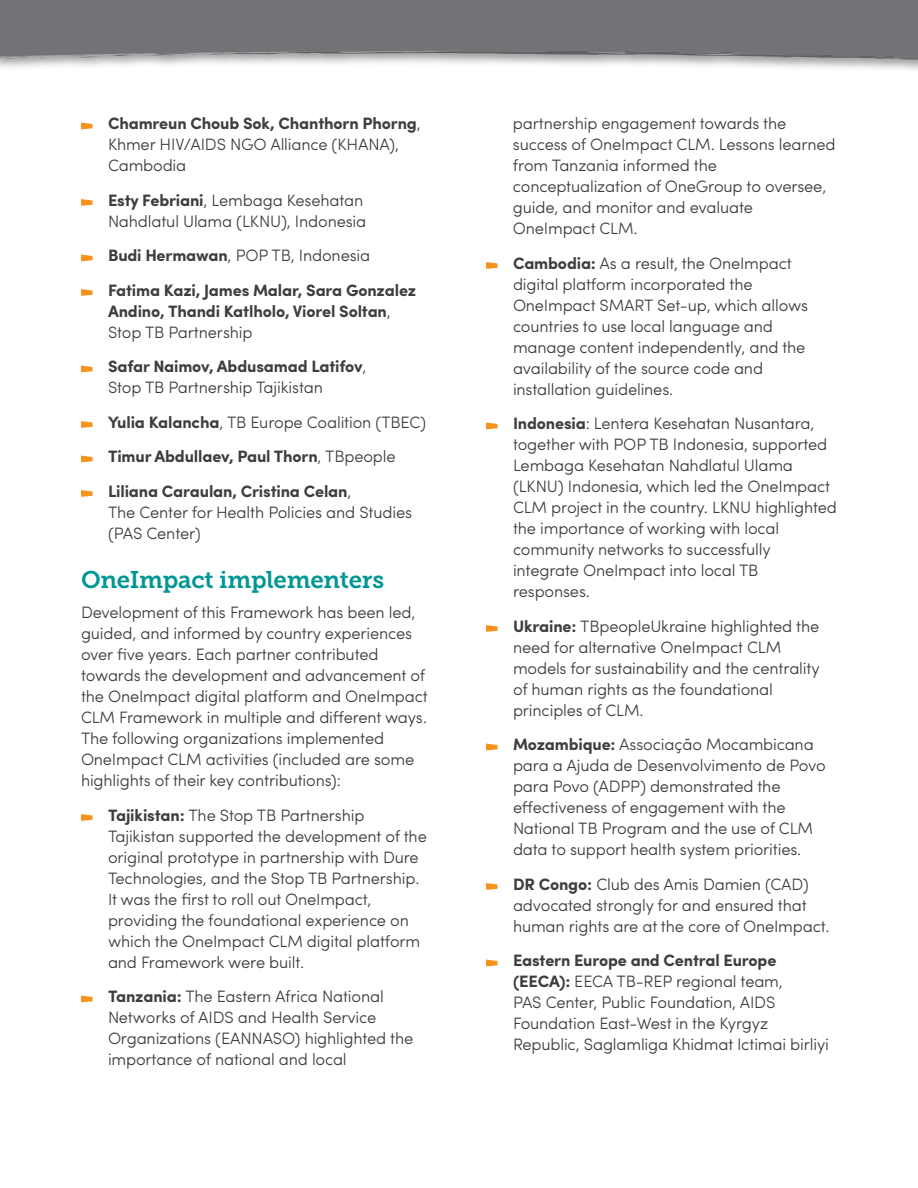
<style>
.page{position:relative;width:918px;height:1188px;background:#fff}
.page>*{position:absolute;margin:0;border:0;box-sizing:border-box;transform-origin:0 0}
.sub_museo_slab_16{font:24px "Museo Slab 700";letter-spacing:-.01em;color:#009696}
.bullet{font:300 16.5px/21px "Sofia Pro";letter-spacing:-.01em;color:#3e3e3f}
.text{font:300 16.5px/21px "Sofia Pro";letter-spacing:-.01em;color:#3e3e3f}
.bullet-2{font:700 16.5px/21px "Sofia Pro";letter-spacing:-.01em;color:#3e3e3f}
.s1{font-weight:700}
.s2{font-weight:300}
</style>
<div class="page">
<div style="left:0;top:0;width:918px;height:73px;background:#3e3e3f;opacity:.5"></div>
<svg style="left:0;top:58px;width:59px;height:1px"></svg>
<div style="left:0;top:0;width:918px;height:58px;background:#727376"></div>
<svg style="left:67px;top:50px;width:851px;height:10px"></svg>
<svg style="left:81px;top:123px;width:12px;height:6px"></svg>
<svg style="left:81px;top:199px;width:12px;height:7px"></svg>
<svg style="left:81px;top:255px;width:12px;height:6px"></svg>
<svg style="left:81px;top:289px;width:12px;height:7px"></svg>
<svg style="left:81px;top:366px;width:12px;height:6px"></svg>
<svg style="left:81px;top:421px;width:12px;height:7px"></svg>
<svg style="left:81px;top:456px;width:12px;height:6px"></svg>
<svg style="left:81px;top:490px;width:12px;height:7px"></svg>
<svg style="left:81px;top:814px;width:12px;height:7px"></svg>
<svg style="left:81px;top:996px;width:12px;height:6px"></svg>
<svg style="left:486px;top:262px;width:12px;height:7px"></svg>
<svg style="left:486px;top:423px;width:12px;height:6px"></svg>
<svg style="left:486px;top:625px;width:12px;height:7px"></svg>
<svg style="left:486px;top:744px;width:12px;height:6px"></svg>
<svg style="left:486px;top:883px;width:12px;height:7px"></svg>
<svg style="left:486px;top:960px;width:12px;height:6px"></svg>
<p class="bullet" style="left:108px;top:112px;width:314px"><span class="s1">Chamreun Choub Sok, Chanthorn Phorng</span>,<br>Khmer HIV/AIDS NGO Alliance (KHANA),<br>Cambodia</p>
<p class="bullet" style="left:108px;top:189px;width:260px"><span class="s1">Esty Febriani</span>, Lembaga Kesehatan<br>Nahdlatul Ulama (LKNU), Indonesia</p>
<p class="bullet" style="left:108px;top:244px;width:264px"><span class="s1">Budi Hermawan</span>, POP TB, Indonesia</p>
<p class="bullet-2" style="left:108px;top:279px;width:310px">Fatima Kazi, James Malar, Sara Gonzalez<br>Andino, Thandi Katlholo, Viorel Soltan<span class="s2">,<br>Stop TB Partnership</span></p>
<p class="bullet-2" style="left:108px;top:355px;width:260px">Safar Naimov, Abdusamad Latifov<span class="s2">,<br>Stop TB Partnership Tajikistan</span></p>
<p class="bullet" style="left:108px;top:411px;width:320px"><span class="s1">Yulia Kalancha</span>, TB Europe Coalition (TBEC)</p>
<p class="bullet-2" style="left:108px;top:445px;width:289px">Timur Abdullaev, Paul Thorn<span class="s2">, TBpeople</span></p>
<p class="bullet" style="left:108px;top:480px;width:306px"><span class="s1">Liliana Caraulan, Cristina Celan</span>,<br>The Center for Health Policies and Studies (PAS Center)</p>
<p class="sub_museo_slab_16" style="left:81px;top:566px;width:305px">OneImpact implementers</p>
<p class="text" style="left:81px;top:601px;width:349px">Development of this Framework has been led, guided, and informed by country experiences over five years. Each partner contributed towards the development and advancement of the OneImpact digital platform and OneImpact CLM Framework in multiple and different ways.<br>The following organizations implemented OneImpact CLM activities (included are some highlights of their key contributions):</p>
<p class="bullet" style="left:108px;top:804px;width:320px"><span class="s1">Tajikistan:</span> The Stop TB Partnership Tajikistan supported the development of the original prototype in partnership with Dure Technologies, and the Stop TB Partnership.<br>It was the first to roll out OneImpact, providing the foundational experience on which the OneImpact CLM digital platform and Framework were built.</p>
<p class="bullet" style="left:108px;top:985px;width:307px"><span class="s1">Tanzania:</span> The Eastern Africa National Networks of AIDS and Health Service Organizations (EANNASO) highlighted the importance of national and local</p>
<p class="bullet" style="left:513px;top:112px;width:324px">partnership engagement towards the success of OneImpact CLM. Lessons learned from Tanzania informed the conceptualization of OneGroup to oversee, guide, and monitor and evaluate<br>OneImpact CLM.</p>
<p class="bullet" style="left:513px;top:252px;width:297px"><span class="s1">Cambodia:</span> As a result, the OneImpact digital platform incorporated the OneImpact SMART Set-up, which allows countries to use local language and manage content independently, and the availability of the source code and installation guidelines.</p>
<p class="bullet" style="left:513px;top:412px;width:326px"><span class="s1">Indonesia</span>: Lentera Kesehatan Nusantara, together with POP TB Indonesia, supported Lembaga Kesehatan Nahdlatul Ulama (LKNU) Indonesia, which led the OneImpact CLM project in the country. LKNU highlighted the importance of working with local community networks to successfully integrate OneImpact into local TB responses.</p>
<p class="bullet" style="left:513px;top:615px;width:308px"><span class="s1">Ukraine:</span> TBpeopleUkraine highlighted the need for alternative OneImpact CLM models for sustainability and the centrality of human rights as the foundational principles of CLM.</p>
<p class="bullet" style="left:513px;top:733px;width:314px"><span class="s1">Mozambique:</span> Associação Mocambicana para a Ajuda de Desenvolvimento de Povo para Povo (ADPP) demonstrated the effectiveness of engagement with the National TB Program and the use of CLM data to support health system priorities.</p>
<p class="bullet" style="left:513px;top:873px;width:318px"><span class="s1">DR Congo:</span> Club des Amis Damien (CAD) advocated strongly for and ensured that human rights are at the core of OneImpact.</p>
<p class="bullet" style="left:513px;top:949px;width:317px"><span class="s1">Eastern Europe and Central Europe (EECA):</span> EECA TB-REP regional team,<br>PAS Center, Public Foundation, AIDS Foundation East-West in the Kyrgyz Republic, Saglamliga Khidmat Ictimai birliyi</p>
</div>
